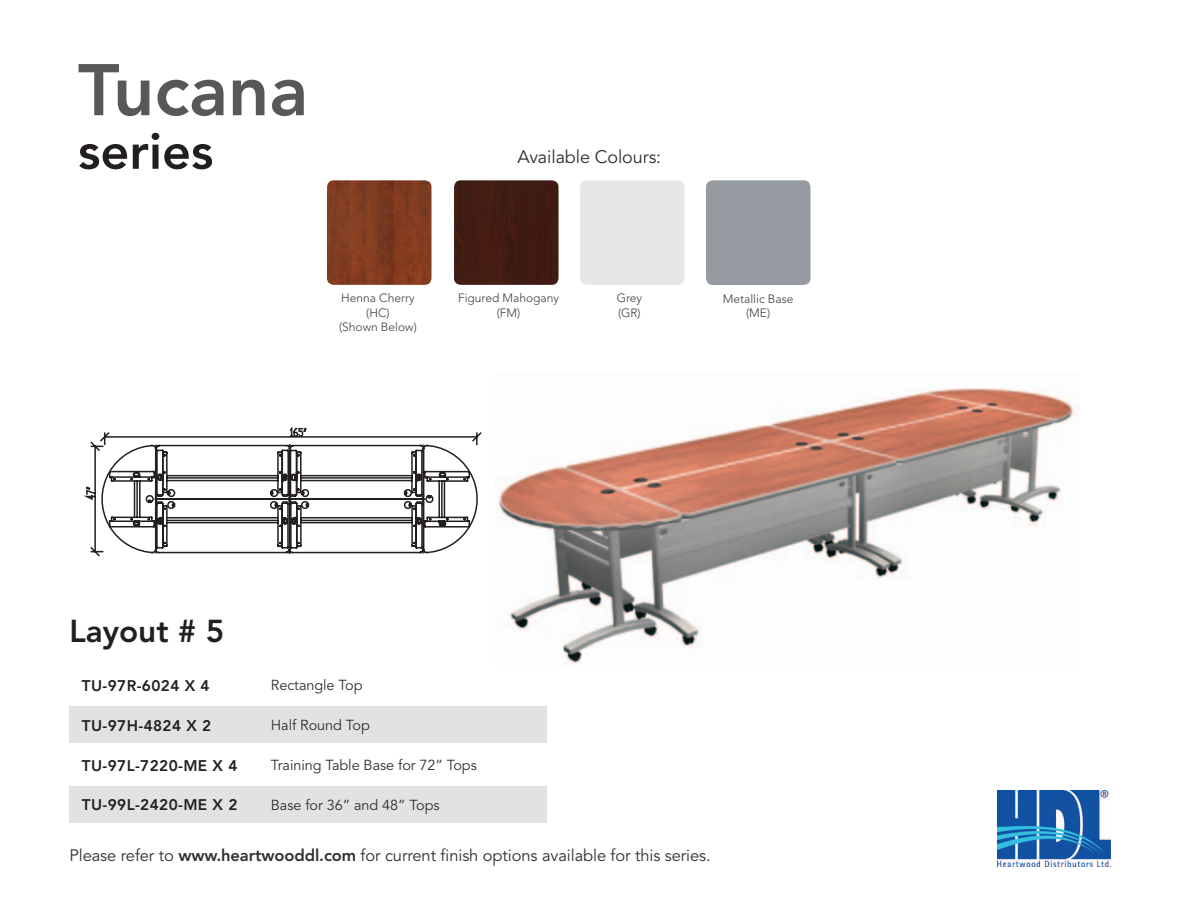
<style>
.page{position:relative;width:1188px;height:918px;background:#fff}
.page>*{position:absolute;margin:0;border:0;box-sizing:border-box;transform-origin:0 0}
.t1{font:800 72.3px "Avenir LT Std";color:#57585a}
.t2{font:800 50.4px "Avenir LT Std";color:#231f20}
.t3{font:800 31.5px "Avenir LT Std";color:#231f20}
.Layouts-WRK{font:18px "Avenir LT Std";letter-spacing:-.005em;color:#312f30}
.t4{font:16.5px "Avenir LT Std";letter-spacing:-.005em;color:#312f30}
.Layouts-WRK-2{font:800 15.3px "Avenir LT Std";letter-spacing:.025em;color:#231f20}
.Layouts-WRK-3{font:14.4px "Avenir LT Std";letter-spacing:-.005em;color:#312f30}
.t5{font:300 12px/14.4px "Avenir LT Std";color:#3e3e3f;text-align:center}
.s1{font-weight:800}
</style>
<div class="page">
<img style="left:998px;top:790px;width:112px;height:77px">
<div style="left:69px;top:706px;width:478px;height:37px;background:#e1e2e4"></div>
<div style="left:69px;top:786px;width:478px;height:37px;background:#e1e2e4"></div>
<img style="left:327px;top:180px;width:105px;height:105px">
<img style="left:454px;top:180px;width:105px;height:105px">
<div style="left:580px;top:180px;width:105px;height:105px;background:#e7e7e7"></div>
<img style="left:496px;top:388px;width:584px;height:276px">
<svg style="left:84px;top:426px;width:398px;height:131px"></svg>
<h1 class="t1" style="left:78px;top:47px;width:232px">Tucana</h1>
<h2 class="t2" style="left:78px;top:121px;width:137px">series</h2>
<p class="Layouts-WRK" style="left:517px;top:147px;width:145px">Available Colours:</p>
<p class="t5" style="left:339px;top:291px;width:79px">Henna Cherry (HC)<br>(Shown Below)</p>
<p class="t5" style="left:458px;top:291px;width:102px">Figured Mahogany (FM)</p>
<p class="t5" style="left:617px;top:291px;width:27px;text-align:left">Grey (GR)</p>
<p class="t5" style="left:723px;top:292px;width:72px">Metallic Base (ME)</p>
<p class="t3" style="left:69px;top:613px;width:157px">Layout # 5</p>
<p class="Layouts-WRK-2" style="left:82px;top:677px;width:129px">TU-97R-6024 X 4</p>
<p class="Layouts-WRK-2" style="left:82px;top:716px;width:131px">TU-97H-4824 X 2</p>
<p class="Layouts-WRK-2" style="left:82px;top:756px;width:157px">TU-97L-7220-ME X 4</p>
<p class="Layouts-WRK-3" style="left:271px;top:677px;width:93px">Rectangle Top</p>
<p class="Layouts-WRK-3" style="left:271px;top:717px;width:101px">Half Round Top</p>
<p class="Layouts-WRK-3" style="left:271px;top:757px;width:207px">Training Table Base for 72” Tops</p>
<p class="Layouts-WRK-2" style="left:82px;top:796px;width:157px">TU-99L-2420-ME X 2</p>
<p class="Layouts-WRK-3" style="left:271px;top:797px;width:170px">Base for 36” and 48” Tops</p>
<p class="t4" style="left:69px;top:846px;width:643px">Please refer to <span class="s1">www.heartwooddl.com</span> for current finish options available for this series.</p>
</div>
